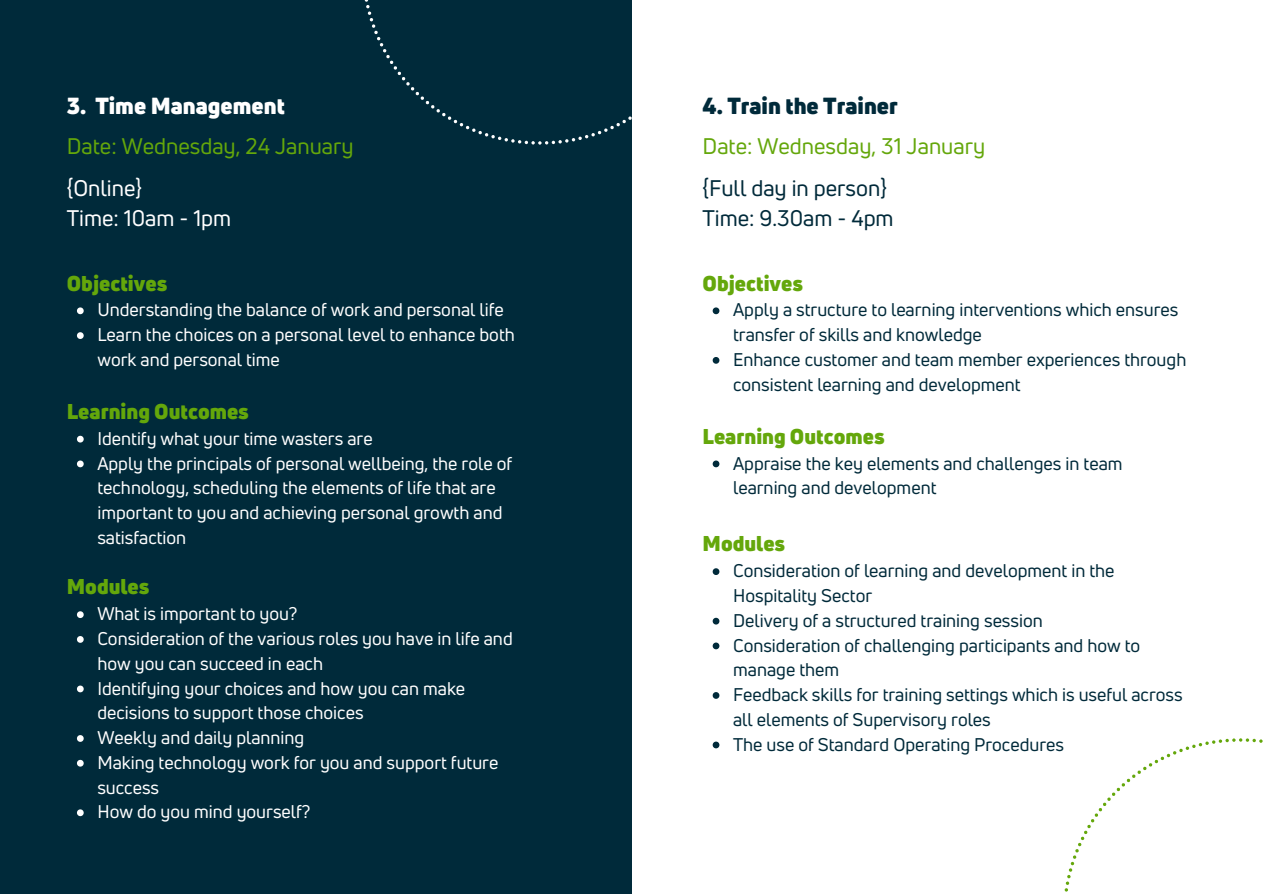
<style>
.page{position:relative;width:1263px;height:894px;background:#fff}
.page>*{position:absolute;margin:0;border:0;box-sizing:border-box;transform-origin:0 0}
.t1{font:900 22.8px "Uni Neue";color:#002a3a}
.t2{font:900 22.8px "Uni Neue";color:#fff}
.t3{font:22.05px "Uni Neue";color:#64a70b}
.t4{font:22.05px "Uni Neue";color:#002a3a}
.t5{font:22.05px "Uni Neue";color:#fff}
.t6{font:900 21px "Uni Neue";color:#64a70b}
.t7{font:18px/24.8px "Uni Neue";color:#fff}
.t8{font:18px/24.8px "Uni Neue";color:#002a3a}
</style>
<div class="page">
<div style="left:0;top:0;width:631px;height:893px;background:#002a3a"></div>
<svg style="left:364px;top:0;width:268px;height:145px"></svg>
<svg style="left:713px;top:568px;width:6px;height:7px"></svg>
<svg style="left:713px;top:617px;width:6px;height:7px"></svg>
<svg style="left:713px;top:642px;width:6px;height:7px"></svg>
<svg style="left:713px;top:692px;width:6px;height:6px"></svg>
<svg style="left:713px;top:741px;width:6px;height:7px"></svg>
<svg style="left:713px;top:307px;width:6px;height:7px"></svg>
<svg style="left:713px;top:357px;width:6px;height:6px"></svg>
<svg style="left:713px;top:460px;width:6px;height:7px"></svg>
<svg style="left:1064px;top:738px;width:199px;height:154px"></svg>
<svg style="left:77px;top:611px;width:7px;height:7px"></svg>
<svg style="left:77px;top:636px;width:7px;height:6px"></svg>
<svg style="left:77px;top:685px;width:7px;height:7px"></svg>
<svg style="left:77px;top:735px;width:7px;height:6px"></svg>
<svg style="left:77px;top:759px;width:7px;height:7px"></svg>
<svg style="left:77px;top:809px;width:7px;height:6px"></svg>
<svg style="left:77px;top:307px;width:7px;height:7px"></svg>
<svg style="left:77px;top:332px;width:7px;height:7px"></svg>
<svg style="left:77px;top:435px;width:7px;height:7px"></svg>
<svg style="left:77px;top:460px;width:7px;height:7px"></svg>
<p class="t2" style="left:67px;top:90px;width:220px">3. Time Management</p>
<p class="t3" style="left:67px;top:130px;width:288px">Date: Wednesday, 24 January</p>
<p class="t5" style="left:67px;top:172px;width:77px">{Online}</p>
<p class="t5" style="left:67px;top:203px;width:166px">Time: 10am - 1pm</p>
<p class="t6" style="left:67px;top:268px;width:102px">Objectives</p>
<p class="t7" style="left:97px;top:297px;width:408px">Understanding the balance of work and personal life</p>
<p class="t7" style="left:97px;top:322px;width:419px">Learn the choices on a personal level to enhance both work and personal time</p>
<p class="t6" style="left:67px;top:396px;width:184px">Learning Outcomes</p>
<p class="t7" style="left:97px;top:425px;width:277px">Identify what your time wasters are</p>
<p class="t7" style="left:97px;top:450px;width:416px">Apply the principals of personal wellbeing, the role of technology, scheduling the elements of life that are important to you and achieving personal growth and satisfaction</p>
<p class="t6" style="left:67px;top:572px;width:84px">Modules</p>
<p class="t7" style="left:97px;top:601px;width:202px">What is important to you?</p>
<p class="t7" style="left:97px;top:625px;width:417px">Consideration of the various roles you have in life and how you can succeed in each</p>
<p class="t7" style="left:97px;top:675px;width:369px">Identifying your choices and how you can make decisions to support those choices</p>
<p class="t7" style="left:97px;top:724px;width:208px">Weekly and daily planning</p>
<p class="t7" style="left:97px;top:749px;width:402px">Making technology work for you and support future success</p>
<p class="t7" style="left:97px;top:799px;width:214px">How do you mind yourself?</p>
<p class="t1" style="left:702px;top:90px;width:197px">4. Train the Trainer</p>
<p class="t3" style="left:702px;top:130px;width:284px">Date: Wednesday, 31 January</p>
<p class="t4" style="left:702px;top:172px;width:186px">{Full day in person}</p>
<p class="t4" style="left:702px;top:203px;width:193px">Time: 9.30am - 4pm</p>
<p class="t6" style="left:702px;top:268px;width:102px">Objectives</p>
<p class="t8" style="left:733px;top:297px;width:447px">Apply a structure to learning interventions which ensures transfer of skills and knowledge</p>
<p class="t8" style="left:733px;top:347px;width:455px">Enhance customer and team member experiences through consistent learning and development</p>
<p class="t6" style="left:702px;top:421px;width:184px">Learning Outcomes</p>
<p class="t8" style="left:733px;top:450px;width:391px">Appraise the key elements and challenges in team learning and development</p>
<p class="t6" style="left:702px;top:529px;width:84px">Modules</p>
<p class="t8" style="left:733px;top:558px;width:383px">Consideration of learning and development in the<br>Hospitality Sector</p>
<p class="t8" style="left:733px;top:607px;width:311px">Delivery of a structured training session</p>
<p class="t8" style="left:733px;top:632px;width:409px">Consideration of challenging participants and how to manage them</p>
<p class="t8" style="left:733px;top:681px;width:451px">Feedback skills for training settings which is useful across all elements of Supervisory roles</p>
<p class="t8" style="left:733px;top:731px;width:332px">The use of Standard Operating Procedures</p>
</div>
